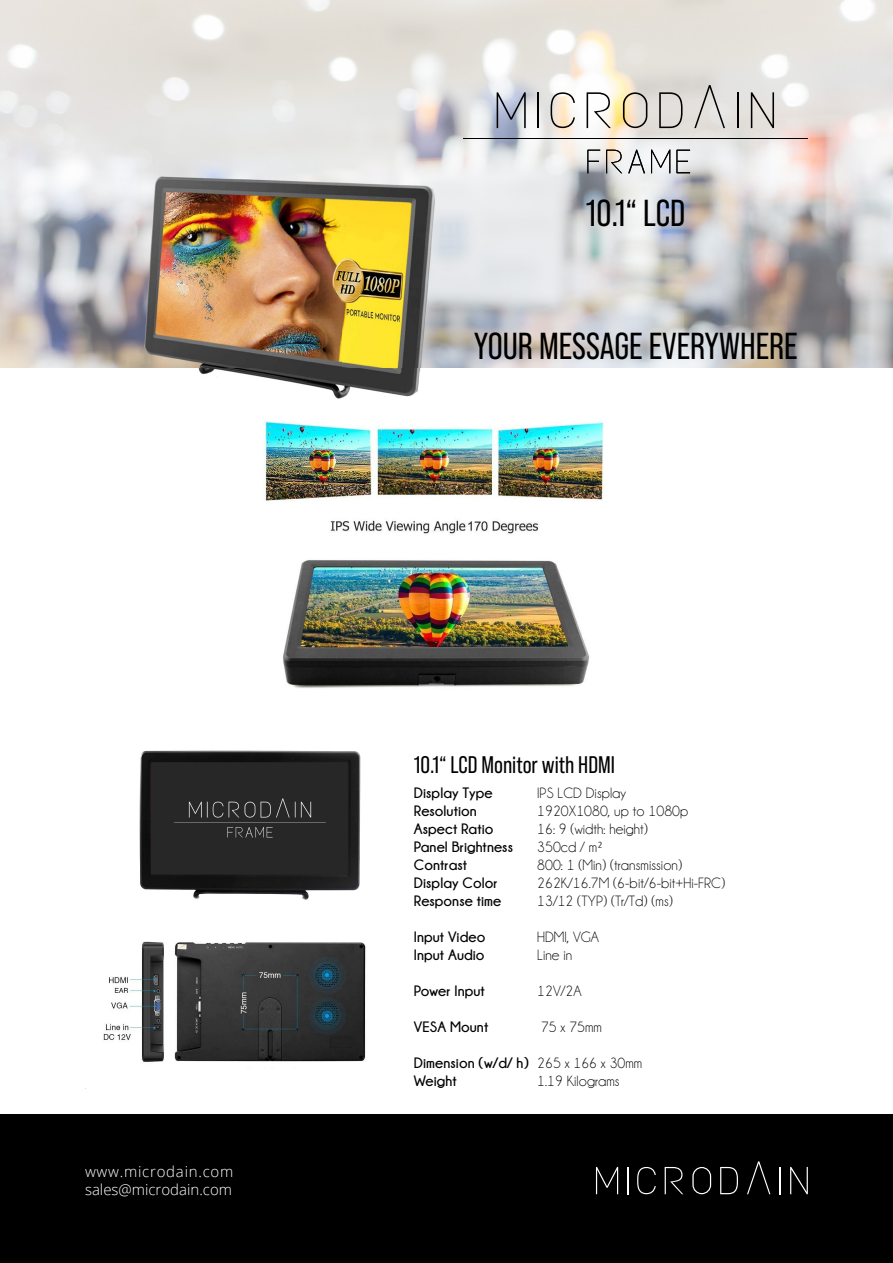
<style>
.page{position:relative;width:893px;height:1263px;background:#fff}
.page>*{position:absolute;margin:0;border:0;box-sizing:border-box;transform-origin:0 0}
.t1{font:37.5px "Bebas Neue Pro";color:#000}
.t2{font:24px "Bebas Neue Pro";color:#000}
.t3{font:15px/18px "Champagne&Limousines";letter-spacing:.005em;color:#000}
.t4{font:700 15px/18px "Champagne&Limousines";letter-spacing:.005em;color:#000}
.t5{font:300 15px/18px "Open Sans";color:#fff}
</style>
<div class="page">
<img style="left:264px;top:421px;width:340px;height:267px">
<img style="left:0;top:0;width:788px;height:157px">
<img style="left:788px;top:0;width:105px;height:368px">
<img style="left:0;top:157px;width:157px;height:158px">
<img style="left:157px;top:157px;width:526px;height:53px">
<img style="left:683px;top:157px;width:105px;height:211px">
<img style="left:0;top:315px;width:145px;height:53px">
<img style="left:139px;top:750px;width:222px;height:150px">
<div style="left:0;top:1114px;width:893px;height:149px;background:#000"></div>
<img style="left:145px;top:176px;width:295px;height:223px">
<hr style="left:463px;top:139px;width:345px;height:1px;background:#000">
<svg style="left:587px;top:150px;width:13px;height:23px"></svg>
<svg style="left:606px;top:150px;width:16px;height:23px"></svg>
<svg style="left:628px;top:150px;width:17px;height:23px"></svg>
<svg style="left:676px;top:150px;width:14px;height:23px"></svg>
<svg style="left:651px;top:150px;width:19px;height:23px"></svg>
<svg style="left:497px;top:92px;width:29px;height:36px"></svg>
<hr style="left:537px;top:92px;width:2px;height:36px;background:#000">
<svg style="left:551px;top:92px;width:24px;height:36px"></svg>
<svg style="left:587px;top:92px;width:24px;height:36px"></svg>
<svg style="left:623px;top:92px;width:24px;height:36px"></svg>
<svg style="left:659px;top:92px;width:23px;height:36px"></svg>
<svg style="left:694px;top:85px;width:31px;height:43px"></svg>
<hr style="left:737px;top:92px;width:2px;height:36px;background:#000">
<svg style="left:751px;top:92px;width:23px;height:36px"></svg>
<img style="left:85px;top:941px;width:281px;height:148px">
<svg style="left:596px;top:1167px;width:22px;height:27px"></svg>
<svg style="left:627px;top:1167px;width:1px;height:27px"></svg>
<svg style="left:637px;top:1167px;width:19px;height:27px"></svg>
<svg style="left:665px;top:1167px;width:18px;height:27px"></svg>
<svg style="left:692px;top:1167px;width:19px;height:27px"></svg>
<svg style="left:720px;top:1167px;width:18px;height:27px"></svg>
<svg style="left:747px;top:1161px;width:23px;height:33px"></svg>
<svg style="left:780px;top:1167px;width:1px;height:27px"></svg>
<svg style="left:790px;top:1167px;width:18px;height:27px"></svg>
<p class="t5" style="left:85px;top:1162px;width:150px">www.microdain.com sales@microdain.com</p>
<h1 class="t1" style="left:586px;top:192px;width:101px">10.1“ LCD</h1>
<h1 class="t1" style="left:474px;top:324px;width:325px">YOUR MESSAGE EVERYWHERE</h1>
<h2 class="t2" style="left:414px;top:751px;width:202px">10.1“ LCD Monitor with HDMI</h2>
<p class="t4" style="left:414px;top:784px;width:101px">Display Type<br>Resolution<br>Aspect Ratio<br>Panel Brightness<br>Contrast<br>Display Color<br>Response time</p>
<p class="t4" style="left:414px;top:928px;width:73px">Input Video<br>Input Audio</p>
<p class="t4" style="left:414px;top:982px;width:72px">Power Input</p>
<p class="t4" style="left:414px;top:1018px;width:76px">VESA Mount</p>
<p class="t4" style="left:414px;top:1054px;width:116px">Dimension (w/d/ h)<br>Weight</p>
<p class="t3" style="left:537px;top:784px;width:189px">IPS LCD Display<br>1920X1080, up to 1080p<br>16: 9 (width: height)<br>350cd / m²<br>800: 1 (Min) (transmission)<br>262K/16.7M (6-bit/6-bit+Hi-FRC)<br>13/12 (TYP) (Tr/Td) (ms)</p>
<p class="t3" style="left:537px;top:928px;width:63px">HDMI, VGA<br>Line in</p>
<p class="t3" style="left:537px;top:982px;width:46px">12V/2A</p>
<p class="t3" style="left:541px;top:1018px;width:63px">75 x 75mm</p>
<p class="t3" style="left:537px;top:1054px;width:107px">265 x 166 x 30mm<br>1.19 Kilograms</p>
</div>
